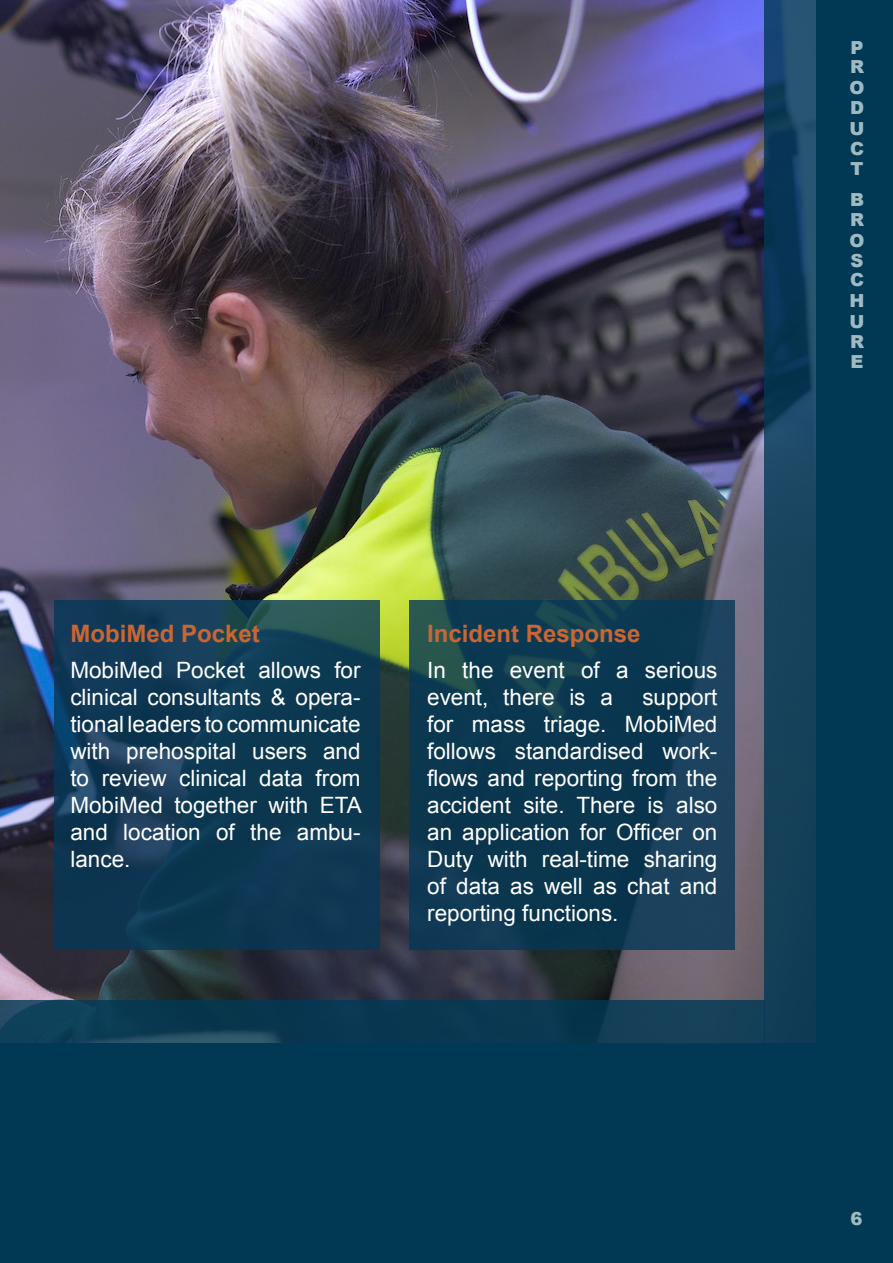
<style>
.page{position:relative;width:893px;height:1263px;background:#fff}
.page>*{position:absolute;margin:0;border:0;box-sizing:border-box;transform-origin:0 0}
.t1{font:700 24px "Arial";color:#c96633}
.t2{font:22.5px/27px "Arial";color:#fff;text-align:justify}
.Kanten{font:900 18px/20.2px "Arial";color:#a0bac2;text-align:justify}
</style>
<div class="page">
<img style="left:0;top:0;width:765px;height:1001px">
<svg style="left:409px;top:601px;width:326px;height:349px;background:#0f3a52"></svg>
<svg style="left:765px;top:0;width:51px;height:1043px;background:#15415e"></svg>
<div style="left:816px;top:0;width:77px;height:1263px;background:#013955"></div>
<svg style="left:0;top:1001px;width:765px;height:42px;background:#0e3b54"></svg>
<div style="left:0;top:1043px;width:816px;height:220px;background:#013955"></div>
<svg style="left:54px;top:601px;width:326px;height:349px;background:#103a54"></svg>
<p class="t1" style="left:70px;top:618px;width:191px">MobiMed Pocket</p>
<p class="t2" style="left:70px;top:657px;width:293px">MobiMed Pocket allows for clinical consultants &amp; opera&shy;tional leaders to communicate with prehospital users and to review clinical data from MobiMed together with ETA and location of the ambu&shy;lance.</p>
<p class="t1" style="left:427px;top:618px;width:215px">Incident Response</p>
<p class="t2" style="left:427px;top:657px;width:292px">In the event of a serious event, there is a</p>
<p class="t2" style="left:427px;top:684px;width:292px;text-indent:215px">support for mass triage. MobiMed follows standardised work&shy;flows and reporting from the accident site. There is also an application for Officer on Duty with real-time sharing of data as well as chat and reporting functions.</p>
<p class="Kanten" style="left:849px;top:37px;width:16px">P R O D U C T</p>
<p class="Kanten" style="left:849px;top:189px;width:16px">B R O S C H U R E</p>
<p class="Kanten" style="left:850px;top:1208px;width:14px">6</p>
</div>
